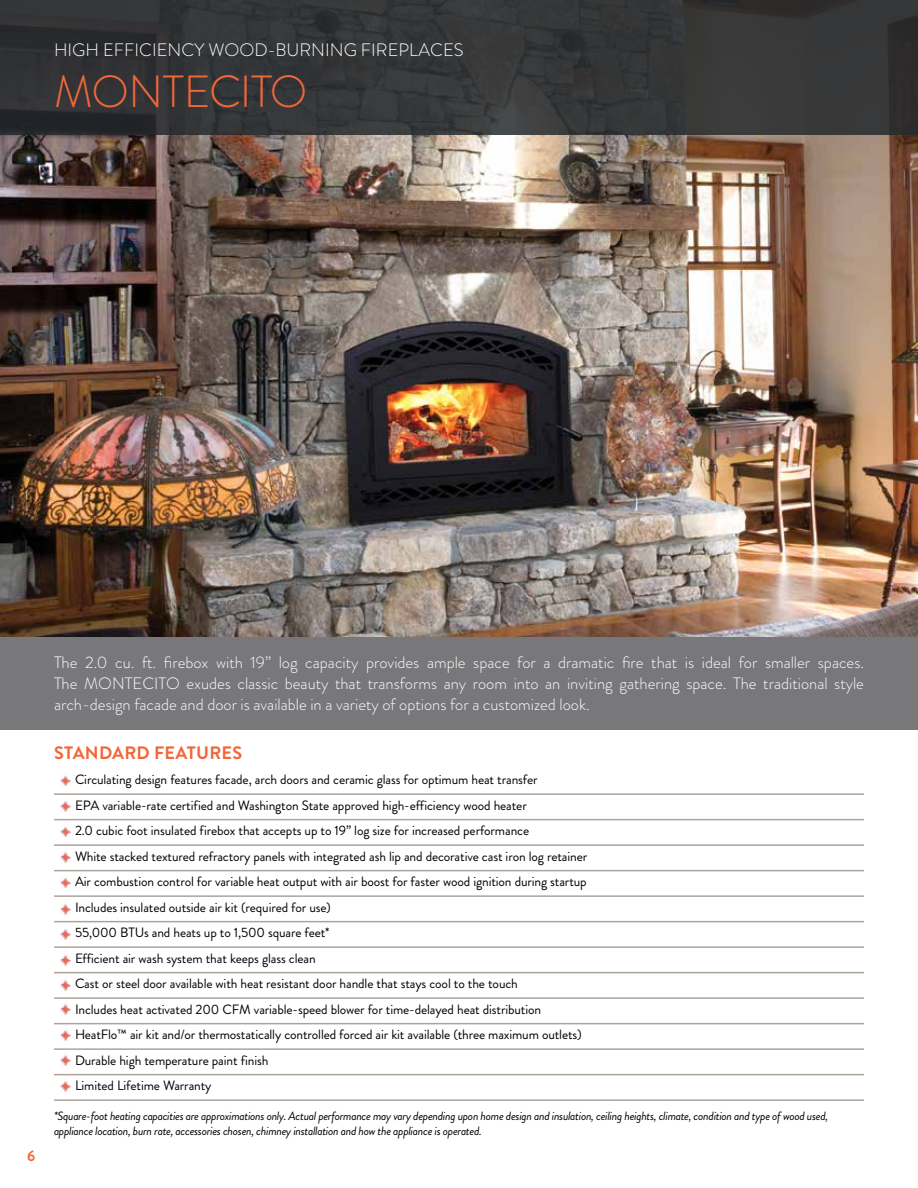
<style>
.page{position:relative;width:918px;height:1188px;background:#fff}
.page>*{position:absolute;margin:0;border:0;box-sizing:border-box;transform-origin:0 0}
.t1{font:300 45px "Brandon Grotesque";letter-spacing:-.015em;color:#f26739}
.t2{font:300 18px "Brandon Grotesque";color:#fff}
.t3{font:700 18px "Brandon Grotesque";letter-spacing:.015em;color:#f26739}
.t4{font:300 16.5px/21px "Brandon Grotesque";color:#fff;text-align:justify}
.t5{font:700 15px "Brandon Grotesque";color:#f26739}
.t6{font:13.5px/25.5px "Brandon Grotesque";letter-spacing:-.01em;color:#000}
.t7{font:italic 12px/15px "Brandon Grotesque";letter-spacing:-.025em;color:#000}
</style>
<div class="page">
<div style="left:0;top:636px;width:918px;height:94px;background:#78777a"></div>
<img style="left:0;top:135px;width:918px;height:501px">
<svg style="left:0;top:0;width:918px;height:135px;background:#333536"></svg>
<hr style="left:54px;top:793px;width:810px;height:2px;background:#aca39b">
<hr style="left:54px;top:819px;width:810px;height:1px;background:#aca39b">
<hr style="left:54px;top:844px;width:810px;height:2px;background:#aca39b">
<hr style="left:54px;top:870px;width:810px;height:1px;background:#aca39b">
<hr style="left:54px;top:895px;width:810px;height:2px;background:#aca39b">
<hr style="left:54px;top:921px;width:810px;height:1px;background:#aca39b">
<hr style="left:54px;top:946px;width:810px;height:2px;background:#aca39b">
<hr style="left:54px;top:972px;width:810px;height:1px;background:#aca39b">
<hr style="left:54px;top:997px;width:810px;height:2px;background:#aca39b">
<hr style="left:54px;top:1023px;width:810px;height:1px;background:#aca39b">
<hr style="left:54px;top:1048px;width:810px;height:2px;background:#aca39b">
<hr style="left:54px;top:1074px;width:810px;height:1px;background:#aca39b">
<hr style="left:54px;top:1099px;width:810px;height:2px;background:#aca39b">
<img style="left:60px;top:904px;width:11px;height:11px">
<img style="left:60px;top:1030px;width:11px;height:11px">
<img style="left:60px;top:801px;width:11px;height:11px">
<img style="left:60px;top:776px;width:11px;height:10px">
<img style="left:60px;top:929px;width:11px;height:11px">
<img style="left:60px;top:1055px;width:11px;height:11px">
<img style="left:60px;top:827px;width:11px;height:10px">
<img style="left:60px;top:955px;width:11px;height:11px">
<img style="left:60px;top:1081px;width:11px;height:11px">
<img style="left:60px;top:852px;width:11px;height:11px">
<img style="left:60px;top:980px;width:11px;height:11px">
<img style="left:60px;top:878px;width:11px;height:10px">
<img style="left:60px;top:1004px;width:11px;height:11px">
<h2 class="t2" style="left:54px;top:38px;width:411px">HIGH EFFICIENCY WOOD-BURNING FIREPLACES</h2>
<h1 class="t1" style="left:54px;top:60px;width:255px">MONTECITO</h1>
<p class="t5" style="left:27px;top:1145px;width:10px">6</p>
<p class="t4" style="left:54px;top:651px;width:812px">The 2.0 cu. ft. firebox with 19” log capacity provides ample space for a dramatic fire that is ideal for smaller spaces.<br>The MONTECITO exudes classic beauty that transforms any room into an inviting gathering space. The traditional style arch-design facade and door is available in a variety of options for a customized look.</p>
<h2 class="t3" style="left:54px;top:740px;width:190px">STANDARD FEATURES</h2>
<p class="t6" style="left:75px;top:767px;width:514px">Circulating design features facade, arch doors and ceramic glass for optimum heat transfer<br>EPA variable-rate certified and Washington State approved high-efficiency wood heater<br>2.0 cubic foot insulated firebox that accepts up to 19” log size for increased performance<br>White stacked textured refractory panels with integrated ash lip and decorative cast iron log retainer Air combustion control for variable heat output with air boost for faster wood ignition during startup Includes insulated outside air kit (required for use)<br>55,000 BTUs and heats up to 1,500 square feet*<br>Efficient air wash system that keeps glass clean<br>Cast or steel door available with heat resistant door handle that stays cool to the touch<br>Includes heat activated 200 CFM variable-speed blower for time-delayed heat distribution HeatFlo™ air kit and/or thermostatically controlled forced air kit available (three maximum outlets)<br>Durable high temperature paint finish<br>Limited Lifetime Warranty</p>
<p class="t7" style="left:54px;top:1109px;width:776px">*Square-foot heating capacities are approximations only. Actual performance may vary depending upon home design and insulation, ceiling heights, climate, condition and type of wood used, appliance location, burn rate, accessories chosen, chimney installation and how the appliance is operated.</p>
</div>
